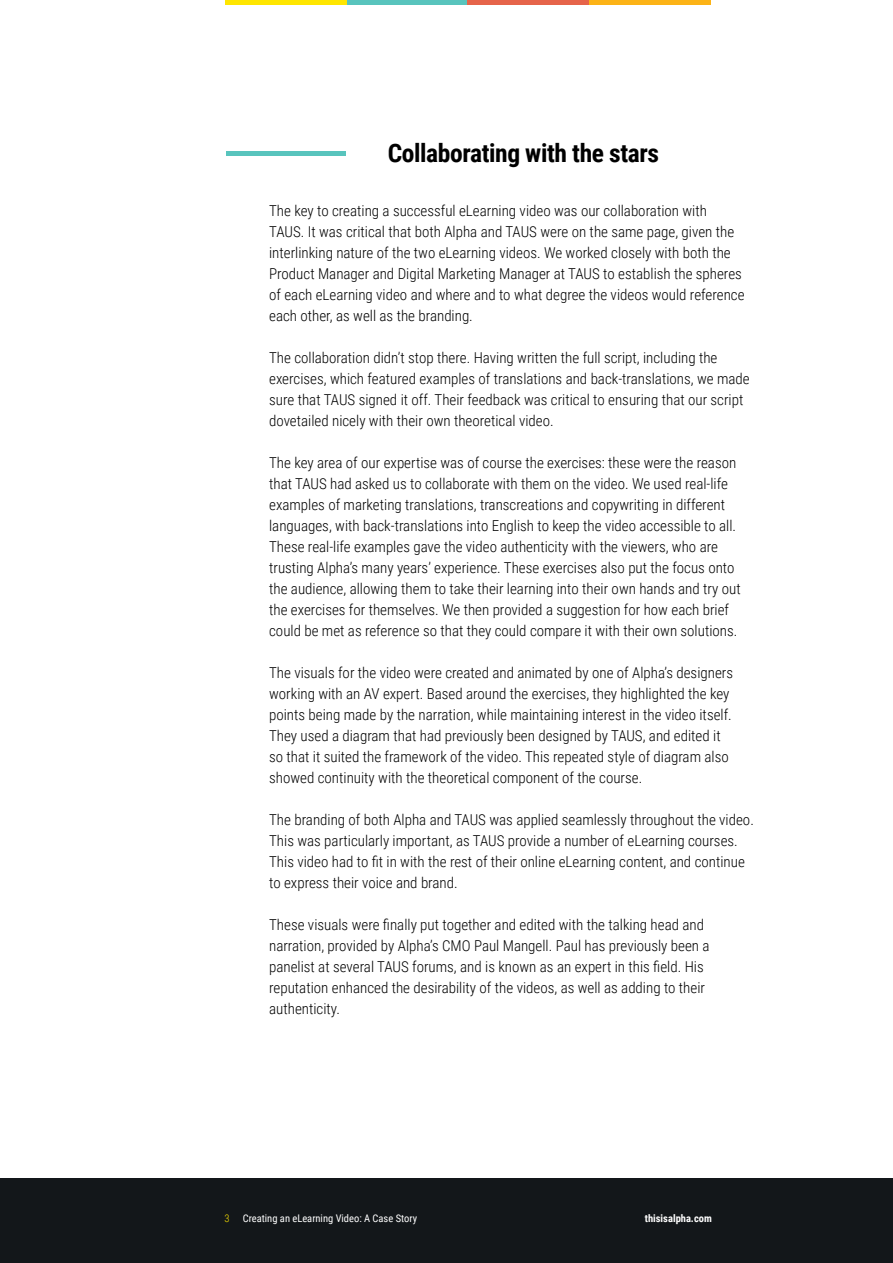
<style>
.page{position:relative;width:893px;height:1263px;background:#fff}
.page>*{position:absolute;margin:0;border:0;box-sizing:border-box;transform-origin:0 0}
.t1{font:700 25.5px "Roboto Condensed";letter-spacing:-.015em;color:#000}
.t2{font:300 15px/21px "Roboto Condensed";color:#000}
.t3{font:10.5px "Roboto Condensed";color:#fff}
.t4{font:700 10.5px "Roboto Condensed";color:#fff}
.t5{font:300 10.5px "Roboto Condensed";color:#ffe600}
</style>
<div class="page">
<div style="left:0;top:1178px;width:893px;height:85px;background:#13171a"></div>
<hr style="left:346px;top:0;width:122px;height:4px;background:#58c4bd">
<hr style="left:468px;top:0;width:121px;height:4px;background:#e6644a">
<hr style="left:225px;top:0;width:122px;height:4px;background:#ffe600">
<hr style="left:589px;top:0;width:121px;height:4px;background:#fcb316">
<hr style="left:226px;top:151px;width:119px;height:4px;background:#58c4bd">
<h1 class="t1" style="left:388px;top:135px;width:273px">Collaborating with the stars</h1>
<p class="t2" style="left:269px;top:200px;width:477px">The key to creating a successful eLearning video was our collaboration with TAUS. It was critical that both Alpha and TAUS were on the same page, given the interlinking nature of the two eLearning videos. We worked closely with both the Product Manager and Digital Marketing Manager at TAUS to establish the spheres of each eLearning video and where and to what degree the videos would reference each other, as well as the branding.</p>
<p class="t2" style="left:269px;top:347px;width:482px">The collaboration didn’t stop there. Having written the full script, including the exercises, which featured examples of translations and back-translations, we made sure that TAUS signed it off. Their feedback was critical to ensuring that our script dovetailed nicely with their own theoretical video.</p>
<p class="t2" style="left:269px;top:452px;width:473px">The key area of our expertise was of course the exercises: these were the reason that TAUS had asked us to collaborate with them on the video. We used real-life examples of marketing translations, transcreations and copywriting in different languages, with back-translations into English to keep the video accessible to all.<br>These real-life examples gave the video authenticity with the viewers, who are trusting Alpha’s many years’ experience. These exercises also put the focus onto the audience, allowing them to take their learning into their own hands and try out the exercises for themselves. We then provided a suggestion for how each brief could be met as reference so that they could compare it with their own solutions.</p>
<p class="t2" style="left:269px;top:662px;width:465px">The visuals for the video were created and animated by one of Alpha’s designers working with an AV expert. Based around the exercises, they highlighted the key points being made by the narration, while maintaining interest in the video itself.<br>They used a diagram that had previously been designed by TAUS, and edited it so that it suited the framework of the video. This repeated style of diagram also showed continuity with the theoretical component of the course.</p>
<p class="t2" style="left:269px;top:809px;width:486px">The branding of both Alpha and TAUS was applied seamlessly throughout the video.<br>This was particularly important, as TAUS provide a number of eLearning courses.<br>This video had to fit in with the rest of their online eLearning content, and continue to express their voice and brand.</p>
<p class="t2" style="left:269px;top:914px;width:442px">These visuals were finally put together and edited with the talking head and narration, provided by Alpha’s CMO Paul Mangell. Paul has previously been a panelist at several TAUS forums, and is known as an expert in this field. His reputation enhanced the desirability of the videos, as well as adding to their authenticity.</p>
<p class="t5" style="left:225px;top:1211px;width:7px">3</p>
<p class="t3" style="left:243px;top:1211px;width:176px">Creating an eLearning Video: A Case Story</p>
<p class="t4" style="left:645px;top:1211px;width:69px">thisisalpha.com</p>
</div>
